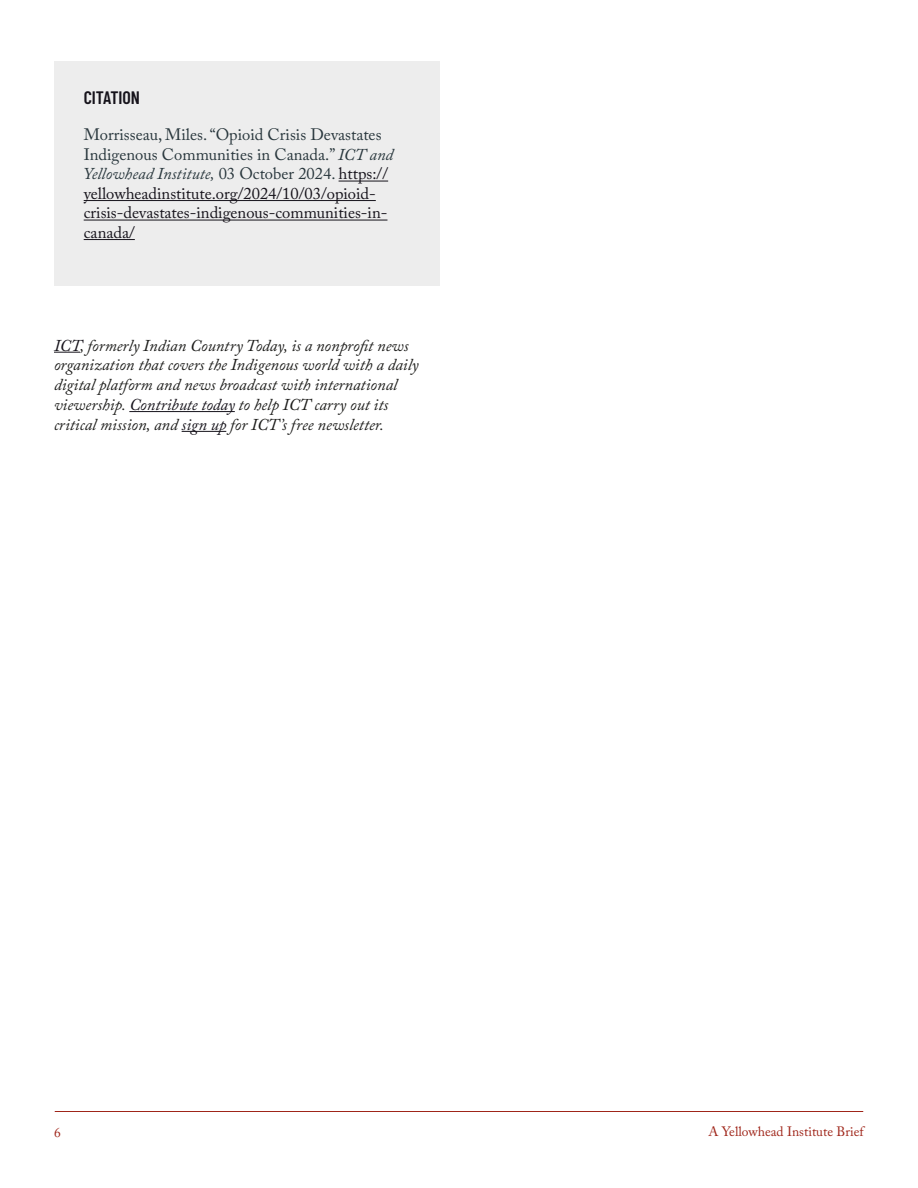
<style>
.page{position:relative;width:918px;height:1188px;background:#fff}
.page>*{position:absolute;margin:0;border:0;box-sizing:border-box;transform-origin:0 0}
.t1{font:600 18px "Barlow Condensed";color:#16131b}
.t2{font:italic 16.5px/19.8px "Adobe Caslon Pro";color:#1c1c1a}
.t3{font:16.5px/19.5px "Adobe Caslon Pro";color:#16131b}
.t4{font:13.5px "Adobe Caslon Pro";color:#9f2519}
.s1{color:#29373d}
.s2{font-style:italic;color:#29373d}
.s3{color:#16131b}
</style>
<div class="page">
<hr style="left:55px;top:1111px;width:808px;height:1px;background:#9f2519">
<div style="left:54px;top:61px;width:385px;height:225px;background:#ededed"></div>
<hr style="left:339px;top:181px;width:49px;height:1px;background:#16131b">
<hr style="left:84px;top:200px;width:292px;height:1px;background:#16131b">
<hr style="left:84px;top:220px;width:303px;height:1px;background:#16131b">
<hr style="left:84px;top:239px;width:51px;height:1px;background:#16131b">
<svg style="left:54px;top:352px;width:26px;height:1px"></svg>
<hr style="left:129px;top:411px;width:106px;height:1px;background:#16131b">
<hr style="left:182px;top:431px;width:44px;height:1px;background:#16131b">
<p class="t1" style="left:84px;top:85px;width:58px">CITATION</p>
<p class="t3" style="left:84px;top:125px;width:311px"><span class="s1">Morrisseau, Miles. “Opioid Crisis Devastates Indigenous Communities in Canada.”</span> <span class="s2">ICT and Yellowhead Institute,</span> <span class="s1">03 October 2024.</span> https:// yellowheadinstitute.org/2024/10/03/opioid&shy;crisis-devastates-indigenous-communities-in&shy;canada/</p>
<p class="t2" style="left:54px;top:335px;width:366px"><span class="s3">ICT</span>, formerly Indian Country Today, is a nonprofit news organization that covers the Indigenous world with a daily digital platform and news broadcast with international viewership. <span class="s3">Contribute today</span> to help ICT carry out its critical mission, and <span class="s3">sign up</span> for ICT’s free newsletter.</p>
<p class="t4" style="left:54px;top:1124px;width:8px">6</p>
<p class="t4" style="left:709px;top:1123px;width:157px">A Yellowhead Institute Brief</p>
</div>
